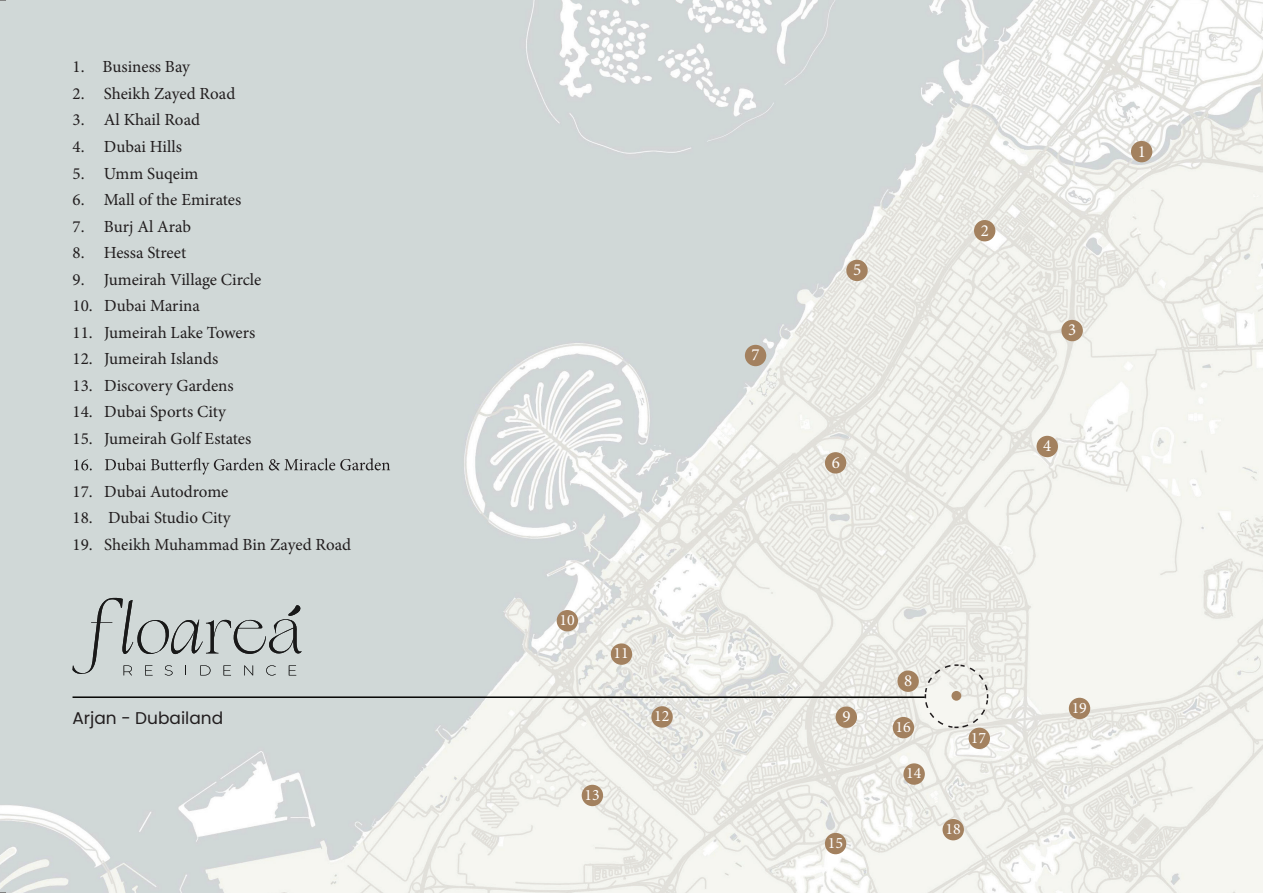
<style>
.page{position:relative;width:1263px;height:893px;background:#fff}
.page>*{position:absolute;margin:0;border:0;box-sizing:border-box;transform-origin:0 0}
.t1{font:16.95px "Minion Pro";color:#211d1e}
.t2{font:16.95px "Poppins";color:#211d1e}
.t3{font:16.95px "Minion Pro";color:#fff}
.t4{font:15.9px "Minion Pro";color:#fff}
</style>
<div class="page">
<img style="left:0;top:0;width:1263px;height:893px">
<div style="left:974px;top:220px;width:21px;height:21px;background:#a3815f;border-radius:50%"></div>
<div style="left:1061px;top:320px;width:22px;height:21px;background:#a3815f;border-radius:50%"></div>
<div style="left:1036px;top:436px;width:22px;height:21px;background:#a3815f;border-radius:50%"></div>
<div style="left:825px;top:452px;width:21px;height:22px;background:#a3815f;border-radius:50%"></div>
<div style="left:836px;top:706px;width:21px;height:22px;background:#a3815f;border-radius:50%"></div>
<div style="left:825px;top:833px;width:21px;height:21px;background:#a3815f;border-radius:50%"></div>
<div style="left:903px;top:763px;width:22px;height:22px;background:#a3815f;border-radius:50%"></div>
<div style="left:942px;top:819px;width:22px;height:21px;background:#a3815f;border-radius:50%"></div>
<div style="left:1069px;top:698px;width:21px;height:21px;background:#a3815f;border-radius:50%"></div>
<div style="left:968px;top:728px;width:22px;height:21px;background:#a3815f;border-radius:50%"></div>
<div style="left:557px;top:610px;width:21px;height:21px;background:#a3815f;border-radius:50%"></div>
<div style="left:611px;top:643px;width:21px;height:22px;background:#a3815f;border-radius:50%"></div>
<div style="left:651px;top:706px;width:22px;height:22px;background:#a3815f;border-radius:50%"></div>
<div style="left:582px;top:785px;width:21px;height:21px;background:#a3815f;border-radius:50%"></div>
<div style="left:745px;top:345px;width:21px;height:21px;background:#a3815f;border-radius:50%"></div>
<div style="left:846px;top:260px;width:22px;height:21px;background:#a3815f;border-radius:50%"></div>
<div style="left:897px;top:670px;width:22px;height:22px;background:#a3815f;border-radius:50%"></div>
<div style="left:893px;top:717px;width:21px;height:21px;background:#a3815f;border-radius:50%"></div>
<div style="left:1131px;top:141px;width:21px;height:21px;background:#a3815f;border-radius:50%"></div>
<svg style="left:74px;top:458px;width:316px;height:17px;background:#b3b9b8"></svg>
<hr style="left:73px;top:696px;width:852px;height:2px;background:#040503">
<svg style="left:924px;top:664px;width:65px;height:65px"></svg>
<div style="left:951px;top:691px;width:10px;height:10px;background:#a3815f;border-radius:50%"></div>
<svg style="left:73px;top:598px;width:229px;height:77px;background:#bbc2c1"></svg>
<svg style="left:0;top:0;width:13px;height:1px"></svg>
<svg style="left:0;top:892px;width:13px;height:1px"></svg>
<p class="t1" style="left:73px;top:56px;width:119px">1. Business Bay</p>
<p class="t1" style="left:73px;top:82px;width:164px">2. Sheikh Zayed Road</p>
<p class="t1" style="left:73px;top:109px;width:129px">3. Al Khail Road</p>
<p class="t1" style="left:73px;top:135px;width:111px">4. Dubai Hills</p>
<p class="t1" style="left:73px;top:162px;width:127px">5. Umm Suqeim</p>
<p class="t1" style="left:73px;top:188px;width:170px">6. Mall of the Emirates</p>
<p class="t1" style="left:73px;top:215px;width:120px">7. Burj Al Arab</p>
<p class="t1" style="left:73px;top:241px;width:115px">8. Hessa Street</p>
<p class="t1" style="left:73px;top:268px;width:190px">9. Jumeirah Village Circle</p>
<p class="t1" style="left:73px;top:294px;width:129px">10. Dubai Marina</p>
<p class="t1" style="left:73px;top:321px;width:184px">11. Jumeirah Lake Towers</p>
<p class="t1" style="left:73px;top:347px;width:147px">12. Jumeirah Islands</p>
<p class="t1" style="left:73px;top:374px;width:163px">13. Discovery Gardens</p>
<p class="t1" style="left:73px;top:400px;width:155px">14. Dubai Sports City</p>
<p class="t1" style="left:73px;top:427px;width:180px">15. Jumeirah Golf Estates</p>
<p class="t1" style="left:73px;top:480px;width:157px">17. Dubai Autodrome</p>
<p class="t1" style="left:73px;top:506px;width:159px">18. Dubai Studio City</p>
<p class="t1" style="left:73px;top:533px;width:280px">19. Sheikh Muhammad Bin Zayed Road</p>
<p class="t2" style="left:73px;top:708px;width:152px">Arjan - Dubailand</p>
<p class="t4" style="left:559px;top:609px;width:17px">10</p>
<p class="t4" style="left:614px;top:642px;width:17px">11</p>
<p class="t4" style="left:584px;top:784px;width:17px">13</p>
<p class="t4" style="left:654px;top:705px;width:17px">12</p>
<p class="t3" style="left:752px;top:344px;width:10px">7</p>
<p class="t3" style="left:853px;top:259px;width:10px">5</p>
<p class="t3" style="left:832px;top:451px;width:10px">6</p>
<p class="t3" style="left:981px;top:219px;width:10px">2</p>
<p class="t3" style="left:1068px;top:319px;width:10px">3</p>
<p class="t3" style="left:1043px;top:435px;width:10px">4</p>
<p class="t3" style="left:1138px;top:140px;width:10px">1</p>
<p class="t3" style="left:842px;top:705px;width:10px">9</p>
<p class="t4" style="left:828px;top:832px;width:17px">15</p>
<p class="t3" style="left:904px;top:669px;width:10px">8</p>
<p class="t4" style="left:895px;top:716px;width:17px">16</p>
<p class="t4" style="left:906px;top:762px;width:17px">14</p>
<p class="t4" style="left:971px;top:727px;width:17px">17</p>
<p class="t4" style="left:945px;top:818px;width:17px">18</p>
<p class="t4" style="left:1072px;top:697px;width:17px">19</p>
</div>
